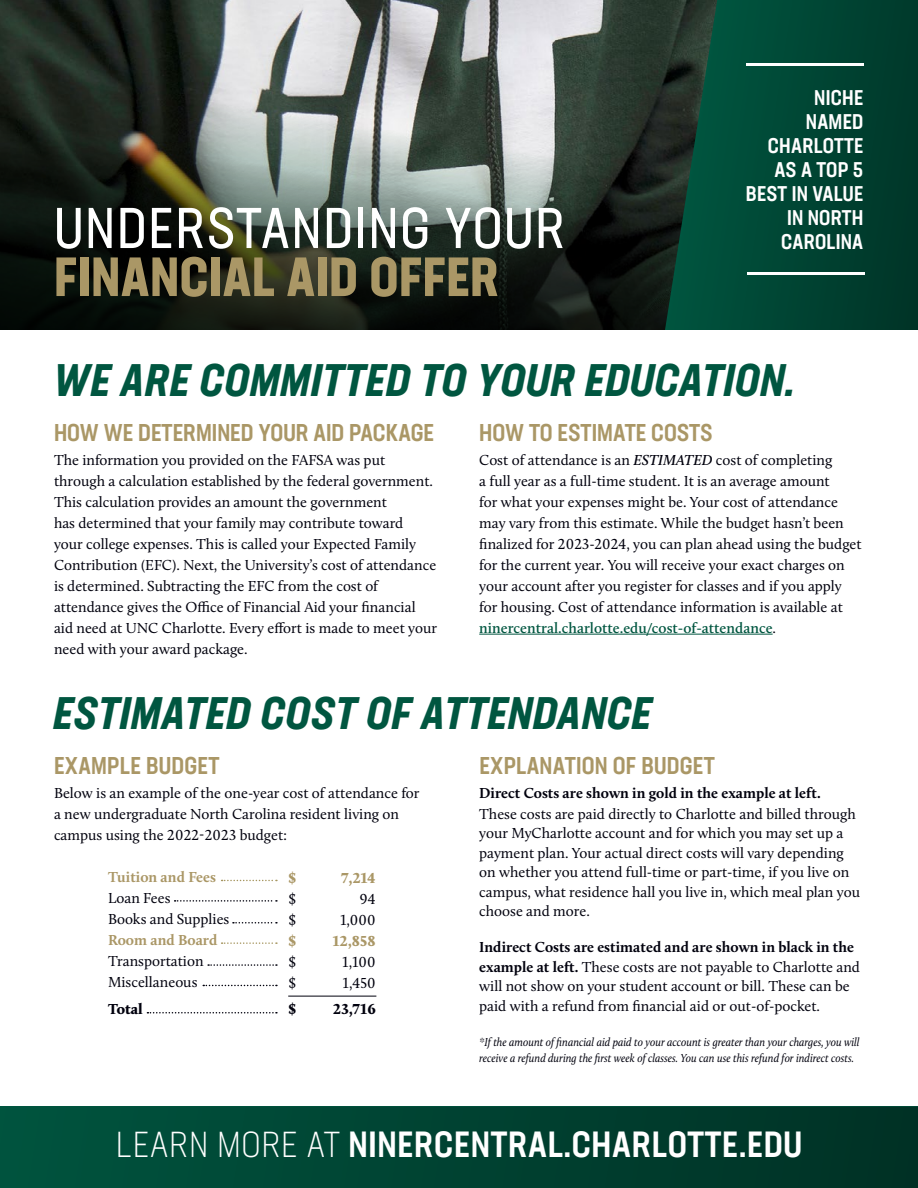
<style>
.page{position:relative;width:918px;height:1188px;background:#fff}
.page>*{position:absolute;margin:0;border:0;box-sizing:border-box;transform-origin:0 0}
.t1{font:condensed 57px "Neusa Next Std";letter-spacing:.03em;color:#fff}
.t2{font:700 condensed 54.3px "Neusa Next Std";letter-spacing:.015em;color:#aa9766}
.t3{font:italic 700 condensed 45px "Neusa Next Std";letter-spacing:.02em;color:#005640}
.t4{font:500 condensed 36px "Neusa Next Std";letter-spacing:.02em;color:#fff}
.t5{font:500 condensed 24px "Neusa Next Std";color:#aa9766}
.t6{font:500 condensed 21px/24px "Neusa Next Std";letter-spacing:.01em;color:#fff;text-align:right}
.t7{font:15px/21px "Calluna";color:#00000d}
.t8{font:700 15px "Calluna";color:#00000d}
.t9{font:700 15px "Calluna";color:#aa9766}
.t10{font:900 15px "Calluna";letter-spacing:.015em;color:#aa9766}
.t11{font:900 15px "Calluna";letter-spacing:.005em;color:#00000d}
.t12{font:italic 12px/16.5px "Calluna";color:#00000d;scale:.9 1}
.s1{font-weight:600;font-style:italic}
.s2{font-weight:600;color:#005640}
.s3{font-weight:700}
.s4{font-weight:300}
</style>
<div class="page">
<img style="left:0;top:0;width:663px;height:61px">
<svg style="left:0;top:61px;width:663px;height:269px;background:#3e453e"></svg>
<svg style="left:663px;top:0;width:255px;height:330px;background:#044232"></svg>
<hr style="left:747px;top:272px;width:118px;height:3px;background:#fff">
<hr style="left:746px;top:64px;width:118px;height:2px;background:#fff">
<hr style="left:479px;top:634px;width:294px;height:1px;background:#005640">
<svg style="left:147px;top:1012px;width:130px;height:2px"></svg>
<svg style="left:203px;top:985px;width:74px;height:1px"></svg>
<svg style="left:208px;top:964px;width:69px;height:2px"></svg>
<svg style="left:222px;top:942px;width:55px;height:2px"></svg>
<svg style="left:233px;top:922px;width:44px;height:2px"></svg>
<svg style="left:175px;top:900px;width:102px;height:2px"></svg>
<svg style="left:222px;top:880px;width:55px;height:1px"></svg>
<hr style="left:288px;top:996px;width:88px;height:1px;background:#00000d">
<svg style="left:0;top:1107px;width:918px;height:81px;background:#004231"></svg>
<h1 class="t1" style="left:54px;top:193px;width:512px">UNDERSTANDING YOUR</h1>
<h2 class="t2" style="left:54px;top:242px;width:446px">FINANCIAL AID OFFER</h2>
<h3 class="t6" style="left:746px;top:86px;width:119px">NICHE<br>NAMED<br>CHARLOTTE<br>AS A TOP 5<br>BEST IN VALUE<br>IN NORTH<br>CAROLINA</h3>
<h3 class="t3" style="left:53px;top:351px;width:744px">WE ARE COMMITTED TO YOUR EDUCATION.</h3>
<h3 class="t5" style="left:54px;top:417px;width:382px">HOW WE DETERMINED YOUR AID PACKAGE</h3>
<p class="t7" style="left:54px;top:449px;width:385px">The information you provided on the FAFSA was put through a calculation established by the federal government.<br>This calculation provides an amount the government<br>has determined that your family may contribute toward<br>your college expenses. This is called your Expected Family Contribution (EFC). Next, the University’s cost of attendance is determined. Subtracting the EFC from the cost of attendance gives the Office of Financial Aid your financial aid need at UNC Charlotte. Every effort is made to meet your need with your award package.</p>
<h3 class="t5" style="left:479px;top:417px;width:235px">HOW TO ESTIMATE COSTS</h3>
<p class="t7" style="left:479px;top:449px;width:384px">Cost of attendance is an <span class="s1">ESTIMATED</span> cost of completing<br>a full year as a full-time student. It is an average amount<br>for what your expenses might be. Your cost of attendance may vary from this estimate. While the budget hasn’t been finalized for 2023-2024, you can plan ahead using the budget for the current year. You will receive your exact charges on your account after you register for classes and if you apply for housing. Cost of attendance information is available at <span class="s2">ninercentral.charlotte.edu/cost-of-attendance</span>.</p>
<h3 class="t3" style="left:53px;top:685px;width:600px">ESTIMATED COST OF ATTENDANCE</h3>
<h3 class="t5" style="left:54px;top:750px;width:167px">EXAMPLE BUDGET</h3>
<p class="t7" style="left:54px;top:782px;width:367px">Below is an example of the one-year cost of attendance for a new undergraduate North Carolina resident living on campus using the 2022-2023 budget:</p>
<p class="t9" style="left:108px;top:867px;width:110px">Tuition and Fees</p>
<p class="t7" style="left:108px;top:887px;width:123px">Loan Fees<br>Books and Supplies</p>
<p class="t9" style="left:108px;top:930px;width:111px">Room and Board</p>
<p class="t7" style="left:108px;top:950px;width:97px">Transportation<br>Miscellaneous</p>
<p class="t11" style="left:108px;top:999px;width:36px">Total</p>
<p class="t10" style="left:288px;top:869px;width:9px">$</p>
<p class="t10" style="left:341px;top:869px;width:36px">7,214</p>
<p class="t7" style="left:288px;top:888px;width:9px">$</p>
<p class="t7" style="left:360px;top:888px;width:17px">94</p>
<p class="t7" style="left:288px;top:909px;width:9px">$</p>
<p class="t7" style="left:340px;top:909px;width:37px">1,000</p>
<p class="t10" style="left:288px;top:932px;width:9px">$</p>
<p class="t10" style="left:333px;top:932px;width:44px">12,858</p>
<p class="t7" style="left:288px;top:951px;width:9px">$</p>
<p class="t7" style="left:343px;top:951px;width:35px">1,100</p>
<p class="t7" style="left:288px;top:972px;width:9px">$</p>
<p class="t7" style="left:343px;top:972px;width:34px">1,450</p>
<p class="t11" style="left:288px;top:999px;width:9px">$</p>
<p class="t11" style="left:333px;top:999px;width:44px">23,716</p>
<h3 class="t5" style="left:479px;top:750px;width:237px">EXPLANATION OF BUDGET</h3>
<p class="t8" style="left:479px;top:783px;width:343px">Direct Costs are shown in gold in the example at left.</p>
<p class="t7" style="left:479px;top:804px;width:382px;line-height:19.5px">These costs are paid directly to Charlotte and billed through your MyCharlotte account and for which you may set up a payment plan. Your actual direct costs will vary depending on whether you attend full-time or part-time, if you live on campus, what residence hall you live in, which meal plan you choose and more.</p>
<p class="t7" style="left:479px;top:937px;width:382px;line-height:19.5px"><span class="s3">Indirect Costs are estimated and are shown in black in the example at left.</span> These costs are not payable to Charlotte and will not show on your student account or bill. These can be paid with a refund from financial aid or out-of-pocket.</p>
<p class="t12" style="left:479px;top:1033px;width:424px">*If the amount of financial aid paid to your account is greater than your charges, you will receive a refund during the first week of classes. You can use this refund for indirect costs.</p>
<h3 class="t4" style="left:116px;top:1122px;width:688px"><span class="s4">LEARN MORE AT</span> NINERCENTRAL.CHARLOTTE.EDU</h3>
</div>
